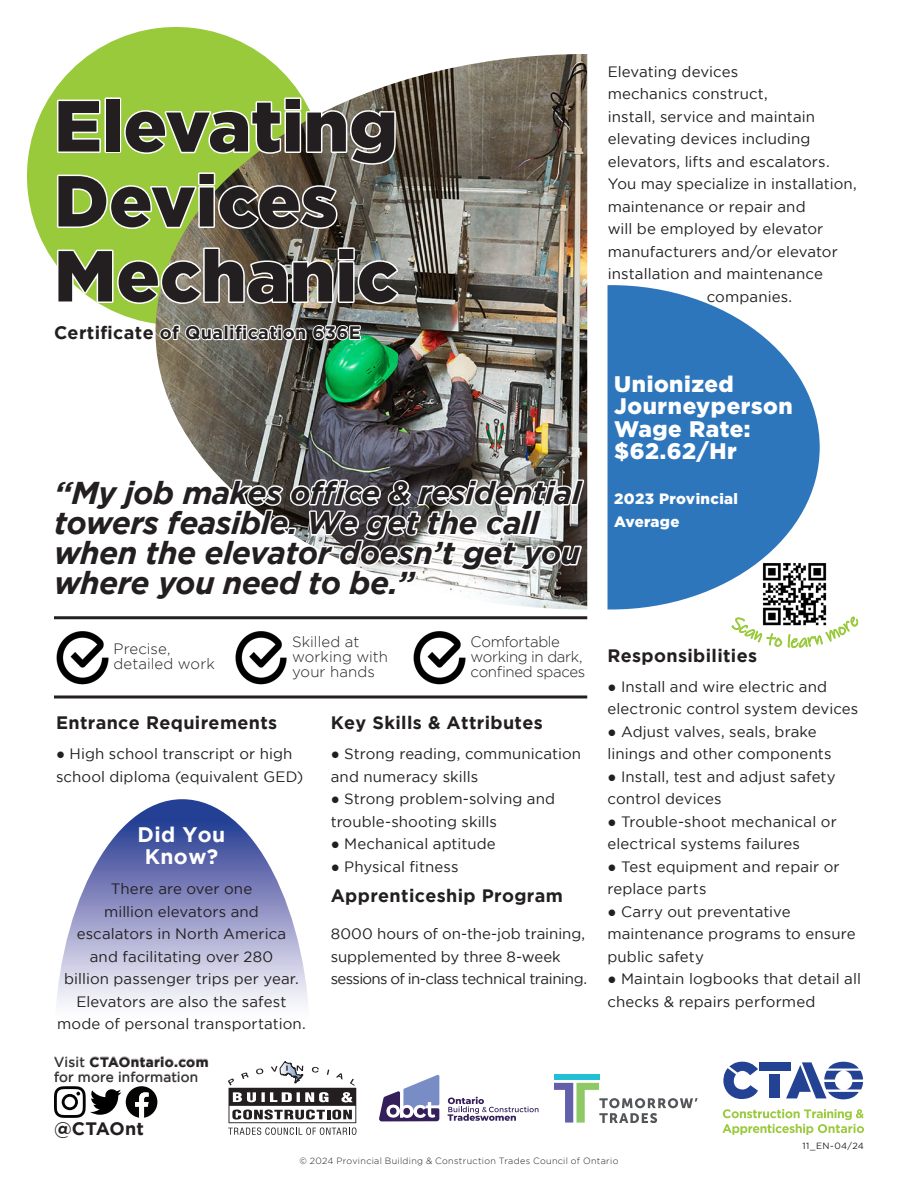
<style>
.page{position:relative;width:918px;height:1188px;background:#fff}
.page>*{position:absolute;margin:0;border:0;box-sizing:border-box;transform-origin:0 0}
.Trade_Title{font:900 72px/75px "Gotham";color:#231f20}
.t1{font:italic 700 31.5px/30px "Gotham";letter-spacing:-.02em;color:#231f20}
.wage{font:900 22.5px/22.5px "Gotham";letter-spacing:.025em;color:#fff}
.Did_you_know{font:700 21px/22.5px "Gotham";letter-spacing:.02em;color:#fff;text-align:center}
.Subtitle{font:700 18px "Gotham";letter-spacing:.02em;color:#231f20}
.Did_you_know_Body{font:15px/22.5px "Gotham";letter-spacing:.005em;color:#231f20}
.Body_text{font:15px "Gotham";letter-spacing:.005em;color:#231f20}
.Did_you_know_Body-2{font:15px/22.5px "Gotham";letter-spacing:-.015em;color:#231f20}
.Checkmark_type{font:300 15px/15px "Gotham";letter-spacing:-.005em;color:#231f20}
.Checkmark_type-2{font:300 15px/15px "Gotham";letter-spacing:-.025em;color:#231f20}
.t2{font:900 15px/22.5px "Gotham";letter-spacing:.025em;color:#fff}
.t3{font:700 13.5px "Gotham";letter-spacing:.035em;color:#231f20}
.For_more_info_visit{font:13.5px "Gotham";letter-spacing:.02em;color:#231f20}
.t4{font:300 9px "Gotham";letter-spacing:.035em;color:#231f20}
.t5{font:9px "Gotham";letter-spacing:.04em;color:#231f20}
.s1{font-family:"Bookman Old Style"}
.s2{font-weight:400}
</style>
<div class="page">
<img style="left:762px;top:563px;width:65px;height:53px">
<div style="left:27px;top:27px;width:298px;height:298px;background:#99ca3b;border-radius:50%"></div>
<svg style="left:228px;top:1062px;width:128px;height:73px"></svg>
<svg style="left:379px;top:1075px;width:60px;height:46px"></svg>
<svg style="left:448px;top:1097px;width:91px;height:24px"></svg>
<div style="left:554px;top:1074px;width:45px;height:6px;background:#23bfd6"></div>
<svg style="left:554px;top:1083px;width:144px;height:40px"></svg>
<svg style="left:54px;top:1056px;width:154px;height:62px"></svg>
<hr style="left:56px;top:616px;width:530px;height:3px;background:#231f20">
<hr style="left:56px;top:695px;width:530px;height:3px;background:#231f20">
<img style="left:54px;top:629px;width:57px;height:57px;border-radius:28px">
<img style="left:233px;top:629px;width:56px;height:57px;border-radius:28px">
<img style="left:411px;top:629px;width:57px;height:57px;border-radius:28px">
<svg style="left:723px;top:1062px;width:35px;height:37px"></svg>
<div style="left:759px;top:1062px;width:32px;height:9px;background:#244293"></div>
<div style="left:770px;top:1074px;width:10px;height:24px;background:#244293"></div>
<svg style="left:786px;top:1062px;width:77px;height:37px"></svg>
<svg style="left:723px;top:1109px;width:141px;height:26px"></svg>
<svg style="left:608px;top:285px;width:212px;height:325px;fill:#2e76bc"></svg>
<img style="left:156px;top:54px;width:431px;height:418px">
<svg style="left:57px;top:96px;width:340px;height:135px"></svg>
<svg style="left:55px;top:246px;width:346px;height:59px"></svg>
<svg style="left:214px;top:472px;width:373px;height:138px"></svg>
<svg style="left:152px;top:323px;width:210px;height:20px"></svg>
<svg style="left:57px;top:799px;width:251px;height:205px"></svg>
<svg style="left:731px;top:616px;width:128px;height:32px"></svg>
<p class="Trade_Title" style="left:54px;top:87px;width:346px">Elevating<br>Devices<br>Mechanic</p>
<p class="Subtitle" style="left:54px;top:322px;width:308px">Certificate of Qualification 636E</p>
<p class="t1" style="left:54px;top:477px;width:529px">“My job makes office &amp; residential towers feasible. We get the call when the elevator doesn’t get you where you need to be.”</p>
<p class="Checkmark_type" style="left:114px;top:641px;width:103px">Precise, detailed work</p>
<p class="Checkmark_type" style="left:292px;top:634px;width:97px">Skilled at working with your hands</p>
<p class="Checkmark_type-2" style="left:471px;top:634px;width:116px">Comfortable working in dark, confined spaces</p>
<p class="Subtitle" style="left:56px;top:712px;width:223px">Entrance Requirements</p>
<p class="Subtitle" style="left:331px;top:712px;width:214px">Key Skills &amp; Attributes</p>
<p class="Did_you_know_Body" style="left:56px;top:742px;width:249px"><span class="s1">●</span> High school transcript or high school diploma (equivalent GED)</p>
<p class="Did_you_know_Body" style="left:331px;top:742px;width:252px"><span class="s1">●</span> Strong reading, communication and numeracy skills</p>
<p class="Did_you_know_Body" style="left:331px;top:787px;width:226px"><span class="s1">●</span> Strong problem-solving and trouble-shooting skills</p>
<p class="Did_you_know_Body" style="left:331px;top:832px;width:167px"><span class="s1">●</span> Mechanical aptitude</p>
<p class="Did_you_know_Body" style="left:331px;top:855px;width:129px"><span class="s1">●</span> Physical fitness</p>
<p class="Did_you_know" style="left:138px;top:822px;width:89px">Did You<br>Know?</p>
<p class="Did_you_know_Body" style="left:57px;top:877px;width:250px;text-align:center">There are over one<br>million elevators and<br>escalators in North America<br>and facilitating over 280<br>billion passenger trips per year.<br>Elevators are also the safest mode of personal transportation.</p>
<p class="Subtitle" style="left:331px;top:885px;width:234px">Apprenticeship Program</p>
<p class="Did_you_know_Body-2" style="left:331px;top:922px;width:258px">8000 hours of on-the-job training, supplemented by three 8-week sessions of in-class technical training.</p>
<p class="t3" style="left:54px;top:1054px;width:156px"><span class="s2">Visit</span> CTAOntario.com</p>
<p class="For_more_info_visit" style="left:54px;top:1069px;width:146px">for more information</p>
<p class="Subtitle" style="left:54px;top:1118px;width:92px">@CTAOnt</p>
<p class="Body_text" style="left:608px;top:63px;width:132px">Elevating devices</p>
<p class="Body_text" style="left:608px;top:85px;width:162px">mechanics construct,</p>
<p class="Body_text" style="left:608px;top:108px;width:209px">install, service and maintain</p>
<p class="Body_text" style="left:608px;top:130px;width:204px">elevating devices including</p>
<p class="Body_text" style="left:608px;top:153px;width:223px">elevators, lifts and escalators.</p>
<p class="Body_text" style="left:608px;top:175px;width:250px">You may specialize in installation,</p>
<p class="Body_text" style="left:608px;top:198px;width:199px">maintenance or repair and</p>
<p class="Body_text" style="left:608px;top:220px;width:217px">will be employed by elevator</p>
<p class="Body_text" style="left:608px;top:243px;width:232px">manufacturers and/or elevator</p>
<p class="Body_text" style="left:608px;top:265px;width:217px">installation and maintenance</p>
<p class="Body_text" style="left:707px;top:288px;width:87px">companies.</p>
<p class="wage" style="left:614px;top:372px;width:180px">Unionized<br>Journeyperson<br>Wage Rate: $62.62/Hr</p>
<p class="t2" style="left:614px;top:487px;width:125px">2023 Provincial<br>Average</p>
<p class="Subtitle" style="left:608px;top:645px;width:151px">Responsibilities</p>
<p class="Did_you_know_Body" style="left:608px;top:675px;width:252px"><span class="s1">●</span> Install and wire electric and electronic control system devices</p>
<p class="Did_you_know_Body" style="left:608px;top:720px;width:226px"><span class="s1">●</span> Adjust valves, seals, brake linings and other components</p>
<p class="Did_you_know_Body" style="left:608px;top:765px;width:230px"><span class="s1">●</span> Install, test and adjust safety control devices</p>
<p class="Did_you_know_Body" style="left:608px;top:810px;width:231px"><span class="s1">●</span> Trouble-shoot mechanical or electrical systems failures</p>
<p class="Did_you_know_Body" style="left:608px;top:855px;width:234px"><span class="s1">●</span> Test equipment and repair or replace parts</p>
<p class="Did_you_know_Body" style="left:608px;top:900px;width:250px"><span class="s1">●</span> Carry out preventative maintenance programs to ensure public safety</p>
<p class="Did_you_know_Body" style="left:608px;top:967px;width:255px"><span class="s1">●</span> Maintain logbooks that detail all checks &amp; repairs performed</p>
<p class="t5" style="left:802px;top:1141px;width:63px">11_EN-04/24</p>
<p class="t4" style="left:300px;top:1156px;width:320px">© 2024 Provincial Building &amp; Construction Trades Council of Ontario</p>
</div>
